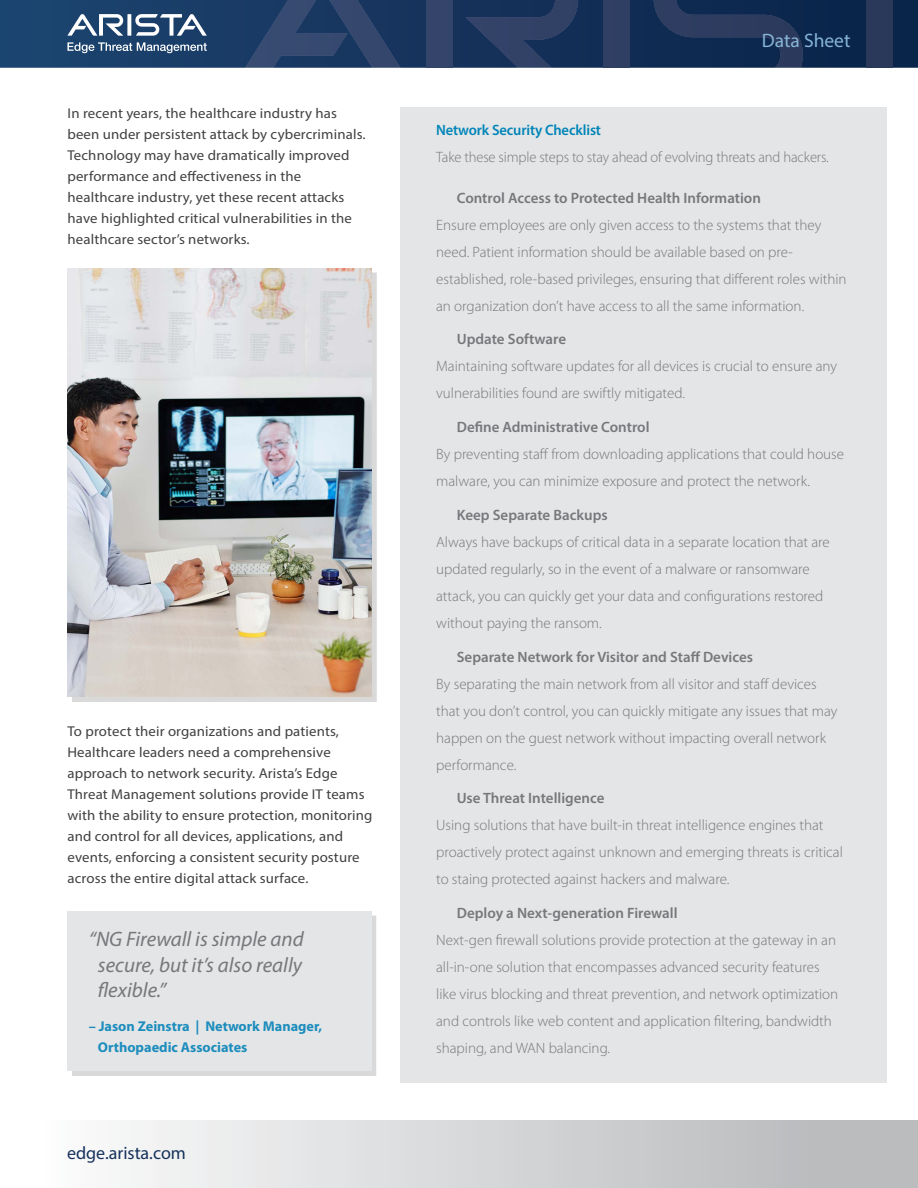
<style>
.page{position:relative;width:918px;height:1188px;background:#fff}
.page>*{position:absolute;margin:0;border:0;box-sizing:border-box;transform-origin:0 0}
.t1{font:italic 21px/25.2px "Myriad Pro";color:#77787b;text-align:justify}
.t2{font:19.5px "Myriad Pro";color:#86b4d6}
.t3{font:18px "Myriad Pro";color:#16325c}
.t4{font:300 15px/27px "Myriad Pro";color:#77787b}
.t5{font:600 15px "Myriad Pro";color:#77787b}
.t6{font:600 15px "Myriad Pro";letter-spacing:-.01em;color:#0085b8}
.t7{font:14.25px/21px "Myriad Pro";letter-spacing:.01em;color:#414042;scale:1.04 1}
.t8{font:700 14.25px/21px "Myriad Pro";color:#1d8dbd}
</style>
<div class="page">
<svg style="left:0;top:0;width:918px;height:68px;background:#15365e"></svg>
<div style="left:426px;top:0;width:26px;height:68px;background:#34446a"></div>
<svg style="left:465px;top:0;width:113px;height:68px;background:#22385f"></svg>
<svg style="left:245px;top:0;width:155px;height:68px;background:#274068"></svg>
<div style="left:604px;top:0;width:26px;height:68px;background:#2f3f63"></div>
<svg style="left:654px;top:0;width:149px;height:68px;background:#1a3156"></svg>
<div style="left:867px;top:0;width:26px;height:68px;background:#2a385a"></div>
<svg style="left:67px;top:14px;width:140px;height:22px"></svg>
<svg style="left:67px;top:42px;width:140px;height:11px;background:#5c7795"></svg>
<div style="left:0;top:1120px;width:918px;height:68px;background:linear-gradient(to right,#fff,#b3b5b7)"></div>
<div style="left:400px;top:107px;width:486px;height:975px;background:#e4e5e6"></div>
<div style="left:72px;top:273px;width:305px;height:429px;background:#d9d9d9"></div>
<img style="left:68px;top:268px;width:304px;height:429px">
<div style="left:72px;top:916px;width:304px;height:160px;background:#d9d9d9"></div>
<div style="left:68px;top:911px;width:304px;height:160px;background:#e4e5e6"></div>
<p class="t7" style="left:68px;top:102px;width:288px">In recent years, the healthcare industry has been under persistent attack by cybercriminals.<br>Technology may have dramatically improved performance and effectiveness in the healthcare industry, yet these recent attacks have highlighted critical vulnerabilities in the healthcare sector’s networks.</p>
<p class="t7" style="left:68px;top:720px;width:295px">To protect their organizations and patients, Healthcare leaders need a comprehensive approach to network security. Arista’s Edge Threat Management solutions provide IT teams with the ability to ensure protection, monitoring and control for all devices, applications, and events, enforcing a consistent security posture across the entire digital attack surface.</p>
<h1 class="t1" style="left:98px;top:926px;width:207px;text-indent:-9px">“NG Firewall is simple and secure, but it’s also really flexible.”</h1>
<p class="t8" style="left:98px;top:1015px;width:226px;text-indent:-9px">– Jason Zeinstra | Network Manager,<br>Orthopaedic Associates</p>
<p class="t3" style="left:67px;top:1142px;width:120px">edge.arista.com</p>
<h2 class="t2" style="left:762px;top:29px;width:90px">Data Sheet</h2>
<p class="t6" style="left:436px;top:120px;width:166px">Network Security Checklist</p>
<p class="t4" style="left:436px;top:144px;width:394px">Take these simple steps to stay ahead of evolving threats and hackers.</p>
<p class="t5" style="left:457px;top:188px;width:306px">Control Access to Protected Health Information</p>
<p class="t4" style="left:436px;top:211px;width:412px">Ensure employees are only given access to the systems that they need. Patient information should be available based on pre&shy;established, role-based privileges, ensuring that different roles within an organization don’t have access to all the same information.</p>
<p class="t5" style="left:457px;top:330px;width:111px">Update Software</p>
<p class="t4" style="left:436px;top:353px;width:402px">Maintaining software updates for all devices is crucial to ensure any vulnerabilities found are swiftly mitigated.</p>
<p class="t5" style="left:457px;top:417px;width:194px">Define Administrative Control</p>
<p class="t4" style="left:436px;top:441px;width:409px">By preventing staff from downloading applications that could house malware, you can minimize exposure and protect the network.</p>
<p class="t5" style="left:457px;top:505px;width:152px">Keep Separate Backups</p>
<p class="t4" style="left:436px;top:529px;width:395px">Always have backups of critical data in a separate location that are updated regularly, so in the event of a malware or ransomware attack, you can quickly get your data and configurations restored without paying the ransom.</p>
<p class="t5" style="left:457px;top:647px;width:298px">Separate Network for Visitor and Staff Devices</p>
<p class="t4" style="left:436px;top:670px;width:403px">By separating the main network from all visitor and staff devices that you don’t control, you can quickly mitigate any issues that may happen on the guest network without impacting overall network performance.</p>
<p class="t5" style="left:457px;top:789px;width:149px">Use Threat Intelligence</p>
<p class="t4" style="left:436px;top:812px;width:408px">Using solutions that have built-in threat intelligence engines that proactively protect against unknown and emerging threats is critical to staing protected against hackers and malware.</p>
<p class="t5" style="left:457px;top:903px;width:222px">Deploy a Next-generation Firewall</p>
<p class="t4" style="left:436px;top:927px;width:404px">Next-gen firewall solutions provide protection at the gateway in an all-in-one solution that encompasses advanced security features like virus blocking and threat prevention, and network optimization and controls like web content and application filtering, bandwidth shaping, and WAN balancing.</p>
</div>
